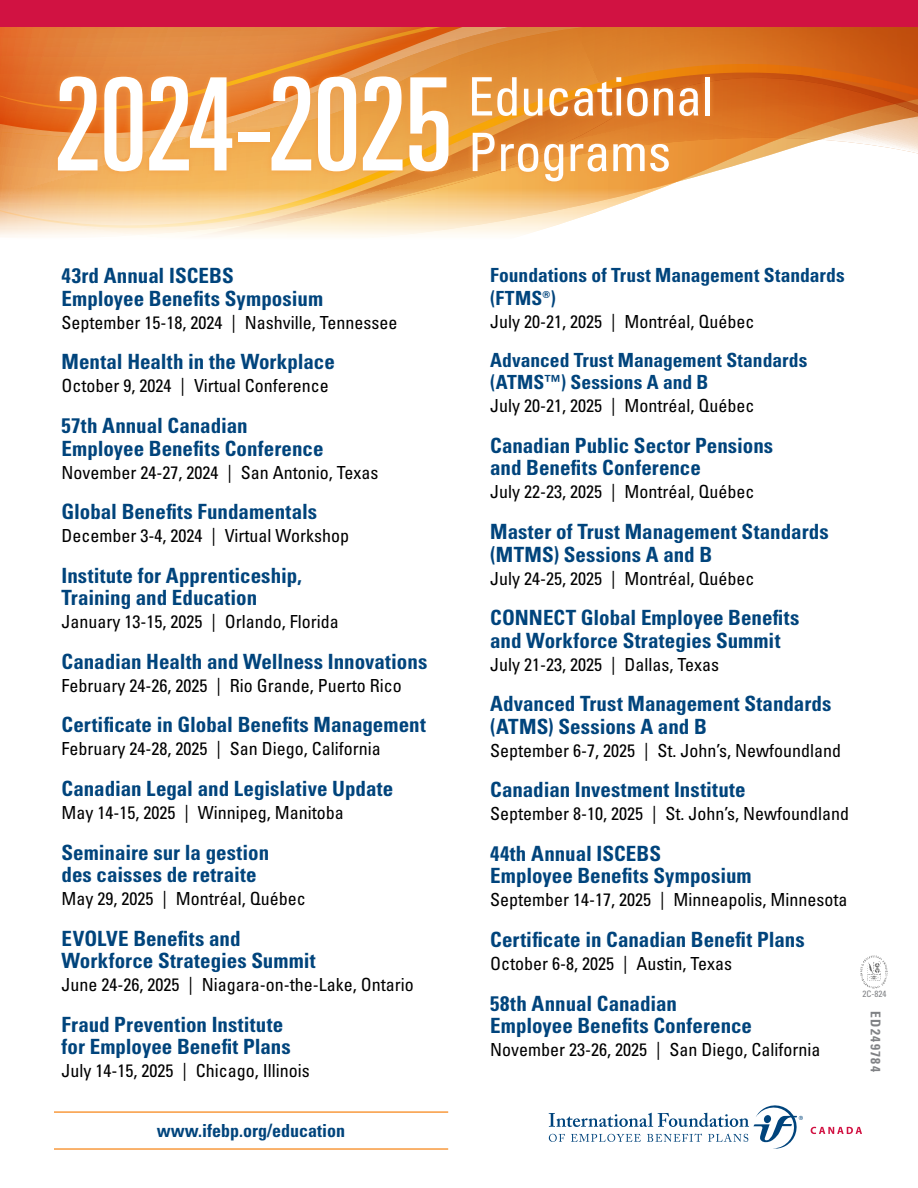
<style>
.page{position:relative;width:918px;height:1188px;background:#fff}
.page>*{position:absolute;margin:0;border:0;box-sizing:border-box;transform-origin:0 0}
.t1{font:129px "Univers LT Pro Ult Cond";letter-spacing:-.02em;color:#fff}
.t2{font:condensed 53.1px/55.7px "Univers LT Pro";letter-spacing:-.01em;color:#fff}
.t3{font:700 condensed 21px/22.5px "Univers LT Pro";color:#00447c}
.t4{font:700 condensed 19.5px/22.5px "Univers LT Pro";color:#00447c}
.t5{font:condensed 18px "Univers LT Pro";color:#000}
.t6{font:700 condensed 18px "Univers LT Pro";color:#00447c}
.t7{font:700 condensed 13.5px "Univers LT Pro";letter-spacing:.1em;color:#808285}
.t8{font:condensed 9px "Univers LT Pro";color:#808285}
</style>
<div class="page">
<svg style="left:0;top:27px;width:918px;height:210px"></svg>
<div style="left:52px;top:70px;width:403px;height:107px;background:#f89a3e;opacity:.75"></div>
<div style="left:466px;top:71px;width:250px;height:116px;background:#f89a3e;opacity:.75"></div>
<svg style="left:549px;top:1105px;width:254px;height:44px"></svg>
<svg style="left:811px;top:1127px;width:51px;height:7px"></svg>
<div style="left:0;top:0;width:918px;height:27px;background:#d11242"></div>
<hr style="left:54px;top:1111px;width:394px;height:2px;background:#f89a3e">
<hr style="left:54px;top:1148px;width:394px;height:2px;background:#f89a3e">
<img style="left:861px;top:955px;width:27px;height:33px">
<h1 class="t1" style="left:54px;top:36px;width:400px">2024-2025</h1>
<h2 class="t2" style="left:468px;top:67px;width:247px">Educational<br>Programs</h2>
<p class="t3" style="left:62px;top:264px;width:263px">43rd Annual ISCEBS<br>Employee Benefits Symposium</p>
<p class="t5" style="left:62px;top:311px;width:337px">September 15-18, 2024 | Nashville, Tennessee</p>
<p class="t3" style="left:62px;top:350px;width:275px">Mental Health in the Workplace</p>
<p class="t5" style="left:62px;top:375px;width:269px">October 9, 2024 | Virtual Conference</p>
<p class="t3" style="left:62px;top:414px;width:263px">57th Annual Canadian<br>Employee Benefits Conference</p>
<p class="t5" style="left:62px;top:461px;width:318px">November 24-27, 2024 | San Antonio, Texas</p>
<p class="t3" style="left:62px;top:500px;width:257px">Global Benefits Fundamentals</p>
<p class="t5" style="left:62px;top:524px;width:289px">December 3-4, 2024 | Virtual Workshop</p>
<p class="t3" style="left:62px;top:564px;width:242px">Institute for Apprenticeship,<br>Training and Education</p>
<p class="t5" style="left:62px;top:610px;width:279px">January 13-15, 2025 | Orlando, Florida</p>
<p class="t3" style="left:62px;top:650px;width:367px">Canadian Health and Wellness Innovations</p>
<p class="t5" style="left:62px;top:674px;width:342px">February 24-26, 2025 | Rio Grande, Puerto Rico</p>
<p class="t3" style="left:62px;top:713px;width:366px">Certificate in Global Benefits Management</p>
<p class="t5" style="left:62px;top:738px;width:321px">February 24-28, 2025 | San Diego, California</p>
<p class="t3" style="left:62px;top:777px;width:333px">Canadian Legal and Legislative Update</p>
<p class="t5" style="left:62px;top:801px;width:284px">May 14-15, 2025 | Winnipeg, Manitoba</p>
<p class="t3" style="left:62px;top:841px;width:209px">Seminaire sur la gestion des caisses de retraite</p>
<p class="t5" style="left:62px;top:887px;width:246px">May 29, 2025 | Montréal, Québec</p>
<p class="t3" style="left:62px;top:927px;width:256px">EVOLVE Benefits and<br>Workforce Strategies Summit</p>
<p class="t5" style="left:62px;top:973px;width:354px">June 24-26, 2025 | Niagara-on-the-Lake, Ontario</p>
<p class="t3" style="left:62px;top:1013px;width:231px">Fraud Prevention Institute for Employee Benefit Plans</p>
<p class="t5" style="left:62px;top:1060px;width:250px">July 14-15, 2025 | Chicago, Illinois</p>
<p class="t6" style="left:157px;top:1119px;width:190px">www.ifebp.org/education</p>
<p class="t4" style="left:490px;top:264px;width:356px">Foundations of Trust Management Standards (FTMS®)</p>
<p class="t5" style="left:490px;top:310px;width:266px">July 20-21, 2025 | Montréal, Québec</p>
<p class="t4" style="left:490px;top:348px;width:319px">Advanced Trust Management Standards (ATMS™) Sessions A and B</p>
<p class="t5" style="left:490px;top:395px;width:266px">July 20-21, 2025 | Montréal, Québec</p>
<p class="t3" style="left:490px;top:434px;width:285px">Canadian Public Sector Pensions and Benefits Conference</p>
<p class="t5" style="left:490px;top:481px;width:266px">July 22-23, 2025 | Montréal, Québec</p>
<p class="t3" style="left:490px;top:520px;width:340px">Master of Trust Management Standards (MTMS) Sessions A and B</p>
<p class="t5" style="left:490px;top:567px;width:266px">July 24-25, 2025 | Montréal, Québec</p>
<p class="t3" style="left:490px;top:606px;width:311px">CONNECT Global Employee Benefits and Workforce Strategies Summit</p>
<p class="t5" style="left:490px;top:653px;width:230px">July 21-23, 2025 | Dallas, Texas</p>
<p class="t3" style="left:490px;top:692px;width:343px">Advanced Trust Management Standards (ATMS) Sessions A and B</p>
<p class="t5" style="left:490px;top:739px;width:353px">September 6-7, 2025 | St. John’s, Newfoundland</p>
<p class="t3" style="left:490px;top:778px;width:257px">Canadian Investment Institute</p>
<p class="t5" style="left:490px;top:803px;width:361px">September 8-10, 2025 | St. John’s, Newfoundland</p>
<p class="t3" style="left:490px;top:842px;width:263px">44th Annual ISCEBS<br>Employee Benefits Symposium</p>
<p class="t5" style="left:490px;top:889px;width:359px">September 14-17, 2025 | Minneapolis, Minnesota</p>
<p class="t3" style="left:490px;top:928px;width:316px">Certificate in Canadian Benefit Plans</p>
<p class="t5" style="left:490px;top:952px;width:243px">October 6-8, 2025 | Austin, Texas</p>
<p class="t3" style="left:490px;top:992px;width:263px">58th Annual Canadian<br>Employee Benefits Conference</p>
<p class="t5" style="left:490px;top:1038px;width:332px">November 23-26, 2025 | San Diego, California</p>
<p class="t8" style="left:862px;top:988px;width:25px">2C-824</p>
<p class="t7" style="left:884px;top:1011px;width:62px;rotate:90deg">ED249784</p>
</div>
